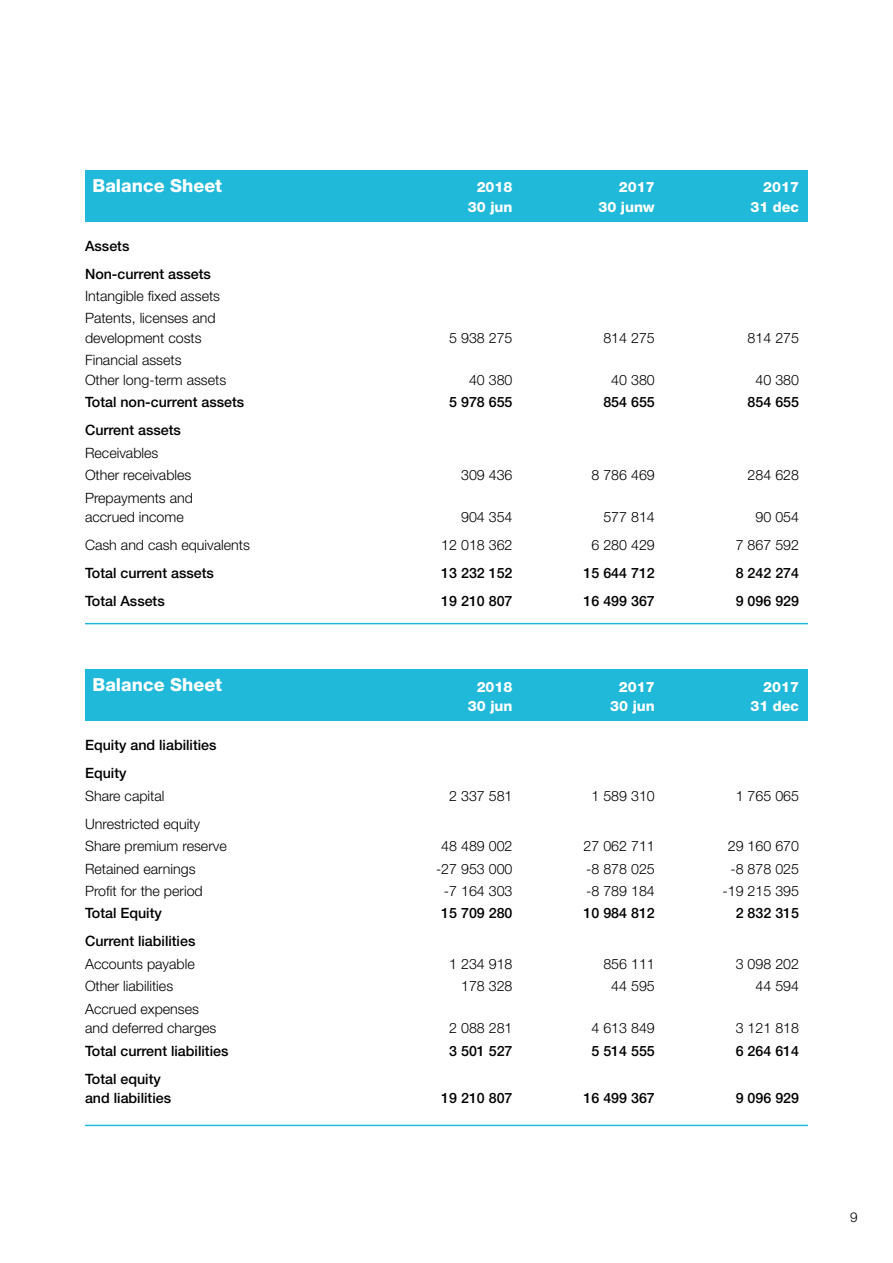
<style>
.page{position:relative;width:893px;height:1263px;background:#fff}
.page>*{position:absolute;margin:0;border:0;box-sizing:border-box;transform-origin:0 0}
.t1{font:800 18px "Helvetica Neue LT Std";color:#fff}
.t2{font:300 14.25px/19.5px "Helvetica Neue LT Std";color:#000}
.t3{font:500 14.25px/19.5px "Helvetica Neue LT Std";color:#000}
.t4{font:800 14.25px "Helvetica Neue LT Std";color:#fff}
.t5{font:300 13.5px "Helvetica Neue LT Std";color:#000}
</style>
<div class="page">
<div style="left:85px;top:170px;width:723px;height:51px;background:#21b9da"></div>
<hr style="left:85px;top:623px;width:723px;height:1px;background:#21b9da">
<div style="left:85px;top:670px;width:723px;height:51px;background:#21b9da"></div>
<hr style="left:85px;top:1125px;width:723px;height:1px;background:#21b9da">
<p class="t1" style="left:92px;top:175px;width:131px">Balance Sheet</p>
<p class="t4" style="left:477px;top:178px;width:37px">2018</p>
<p class="t4" style="left:619px;top:178px;width:37px">2017</p>
<p class="t4" style="left:763px;top:178px;width:37px">2017</p>
<p class="t4" style="left:468px;top:198px;width:46px">30 jun</p>
<p class="t4" style="left:598px;top:198px;width:58px">30 junw</p>
<p class="t4" style="left:750px;top:198px;width:50px">31 dec</p>
<p class="t3" style="left:85px;top:236px;width:46px">Assets</p>
<p class="t3" style="left:85px;top:264px;width:127px">Non-current assets</p>
<p class="t2" style="left:85px;top:286px;width:137px">Intangible fixed assets</p>
<p class="t2" style="left:85px;top:308px;width:132px">Patents, licenses and development costs</p>
<p class="t2" style="left:449px;top:328px;width:65px">5 938 275</p>
<p class="t2" style="left:603px;top:328px;width:53px">814 275</p>
<p class="t2" style="left:748px;top:328px;width:53px">814 275</p>
<p class="t2" style="left:85px;top:350px;width:98px">Financial assets</p>
<p class="t2" style="left:85px;top:370px;width:143px">Other long-term assets</p>
<p class="t2" style="left:469px;top:370px;width:45px">40 380</p>
<p class="t2" style="left:611px;top:370px;width:45px">40 380</p>
<p class="t2" style="left:755px;top:370px;width:45px">40 380</p>
<p class="t3" style="left:85px;top:392px;width:161px">Total non-current assets</p>
<p class="t3" style="left:449px;top:392px;width:65px">5 978 655</p>
<p class="t3" style="left:603px;top:392px;width:53px">854 655</p>
<p class="t3" style="left:748px;top:392px;width:53px">854 655</p>
<p class="t3" style="left:85px;top:420px;width:97px">Current assets</p>
<p class="t2" style="left:85px;top:443px;width:75px">Receivables</p>
<p class="t2" style="left:85px;top:465px;width:108px">Other receivables</p>
<p class="t2" style="left:461px;top:465px;width:53px">309 436</p>
<p class="t2" style="left:591px;top:465px;width:65px">8 786 469</p>
<p class="t2" style="left:748px;top:465px;width:53px">284 628</p>
<p class="t2" style="left:85px;top:488px;width:109px">Prepayments and accrued income</p>
<p class="t2" style="left:461px;top:507px;width:53px">904 354</p>
<p class="t2" style="left:603px;top:507px;width:53px">577 814</p>
<p class="t2" style="left:755px;top:507px;width:45px">90 054</p>
<p class="t2" style="left:85px;top:535px;width:166px">Cash and cash equivalents</p>
<p class="t2" style="left:441px;top:535px;width:73px">12 018 362</p>
<p class="t2" style="left:591px;top:535px;width:65px">6 280 429</p>
<p class="t2" style="left:736px;top:535px;width:65px">7 867 592</p>
<p class="t3" style="left:85px;top:563px;width:130px">Total current assets</p>
<p class="t3" style="left:441px;top:563px;width:73px">13 232 152</p>
<p class="t3" style="left:583px;top:563px;width:73px">15 644 712</p>
<p class="t3" style="left:736px;top:563px;width:65px">8 242 274</p>
<p class="t3" style="left:85px;top:591px;width:81px">Total Assets</p>
<p class="t3" style="left:441px;top:591px;width:73px">19 210 807</p>
<p class="t3" style="left:583px;top:591px;width:73px">16 499 367</p>
<p class="t3" style="left:736px;top:591px;width:65px">9 096 929</p>
<p class="t1" style="left:92px;top:674px;width:131px">Balance Sheet</p>
<p class="t4" style="left:477px;top:678px;width:37px">2018</p>
<p class="t4" style="left:619px;top:678px;width:37px">2017</p>
<p class="t4" style="left:763px;top:678px;width:37px">2017</p>
<p class="t4" style="left:468px;top:697px;width:46px">30 jun</p>
<p class="t4" style="left:610px;top:697px;width:46px">30 jun</p>
<p class="t4" style="left:750px;top:697px;width:50px">31 dec</p>
<p class="t3" style="left:85px;top:735px;width:133px">Equity and liabilities</p>
<p class="t3" style="left:85px;top:763px;width:43px">Equity</p>
<p class="t2" style="left:85px;top:785px;width:81px">Share capital</p>
<p class="t2" style="left:449px;top:785px;width:65px">2 337 581</p>
<p class="t2" style="left:591px;top:785px;width:65px">1 589 310</p>
<p class="t2" style="left:736px;top:785px;width:65px">1 765 065</p>
<p class="t2" style="left:85px;top:813px;width:117px">Unrestricted equity</p>
<p class="t2" style="left:85px;top:836px;width:143px">Share premium reserve</p>
<p class="t2" style="left:441px;top:836px;width:73px">48 489 002</p>
<p class="t2" style="left:583px;top:836px;width:73px">27 062 711</p>
<p class="t2" style="left:728px;top:836px;width:73px">29 160 670</p>
<p class="t2" style="left:85px;top:858px;width:112px">Retained earnings</p>
<p class="t2" style="left:436px;top:858px;width:78px">-27 953 000</p>
<p class="t2" style="left:586px;top:858px;width:70px">-8 878 025</p>
<p class="t2" style="left:730px;top:858px;width:70px">-8 878 025</p>
<p class="t2" style="left:85px;top:881px;width:119px">Profit for the period</p>
<p class="t2" style="left:444px;top:881px;width:70px">-7 164 303</p>
<p class="t2" style="left:586px;top:881px;width:70px">-8 789 184</p>
<p class="t2" style="left:722px;top:881px;width:78px">-19 215 395</p>
<p class="t3" style="left:85px;top:903px;width:78px">Total Equity</p>
<p class="t3" style="left:441px;top:903px;width:73px">15 709 280</p>
<p class="t3" style="left:583px;top:903px;width:73px">10 984 812</p>
<p class="t3" style="left:736px;top:903px;width:65px">2 832 315</p>
<p class="t3" style="left:85px;top:931px;width:112px">Current liabilities</p>
<p class="t2" style="left:85px;top:954px;width:111px">Accounts payable</p>
<p class="t2" style="left:449px;top:954px;width:65px">1 234 918</p>
<p class="t2" style="left:603px;top:954px;width:53px">856 111</p>
<p class="t2" style="left:736px;top:954px;width:65px">3 098 202</p>
<p class="t2" style="left:85px;top:976px;width:90px">Other liabilities</p>
<p class="t2" style="left:461px;top:976px;width:53px">178 328</p>
<p class="t2" style="left:611px;top:976px;width:45px">44 595</p>
<p class="t2" style="left:755px;top:976px;width:45px">44 594</p>
<p class="t2" style="left:85px;top:999px;width:133px">Accrued expenses and deferred charges</p>
<p class="t2" style="left:449px;top:1018px;width:65px">2 088 281</p>
<p class="t2" style="left:591px;top:1018px;width:65px">4 613 849</p>
<p class="t2" style="left:736px;top:1018px;width:65px">3 121 818</p>
<p class="t3" style="left:85px;top:1041px;width:145px">Total current liabilities</p>
<p class="t3" style="left:449px;top:1041px;width:65px">3 501 527</p>
<p class="t3" style="left:591px;top:1041px;width:65px">5 514 555</p>
<p class="t3" style="left:736px;top:1041px;width:65px">6 264 614</p>
<p class="t3" style="left:85px;top:1069px;width:88px">Total equity and liabilities</p>
<p class="t3" style="left:441px;top:1088px;width:73px">19 210 807</p>
<p class="t3" style="left:583px;top:1088px;width:73px">16 499 367</p>
<p class="t3" style="left:736px;top:1088px;width:65px">9 096 929</p>
<p class="t5" style="left:850px;top:1208px;width:9px">9</p>
</div>
